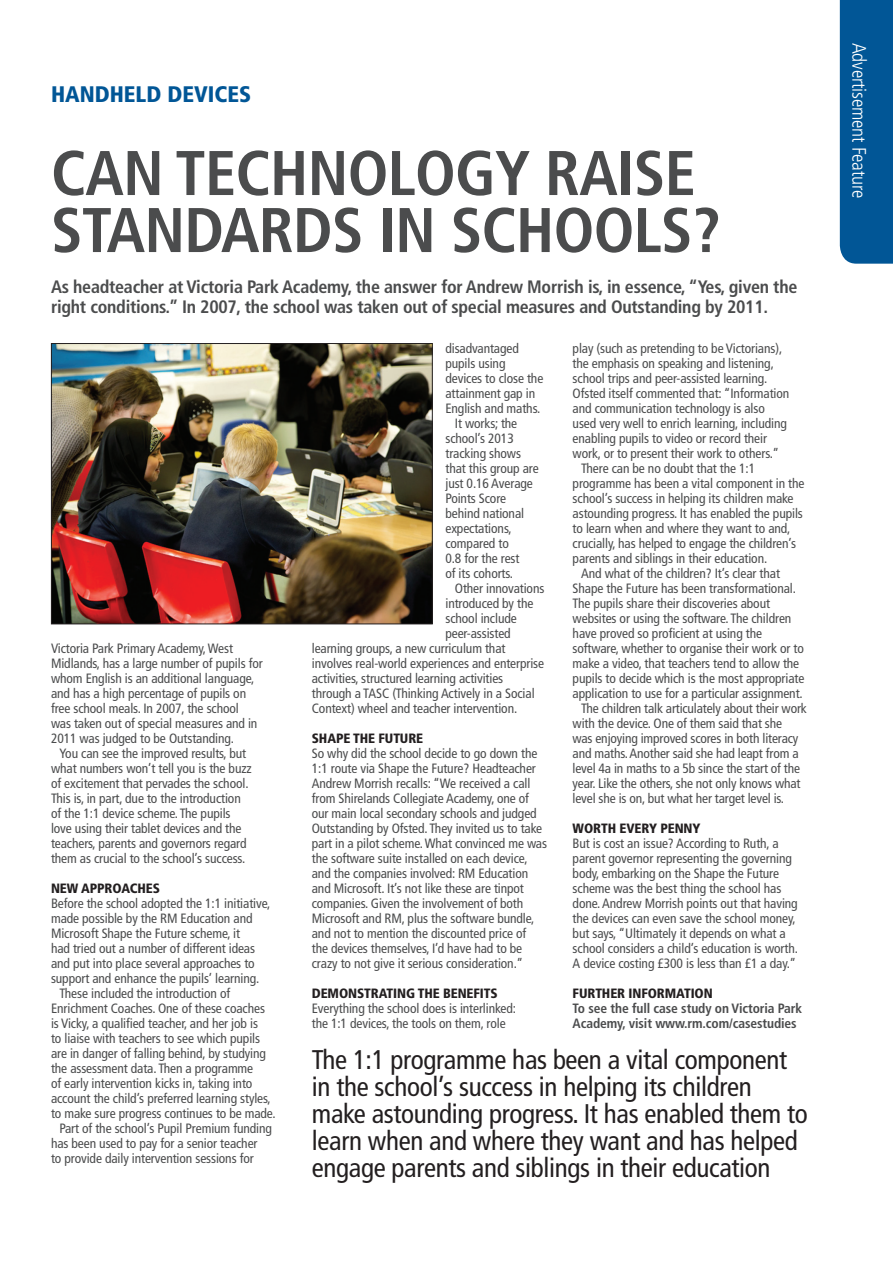
<style>
.page{position:relative;width:893px;height:1263px;background:#fff}
.page>*{position:absolute;margin:0;border:0;box-sizing:border-box;transform-origin:0 0}
.t1{font:700 condensed 63px/57px "Frutiger";letter-spacing:-.01em;color:#4b4c4d}
.t2{font:condensed 27px/27px "Frutiger";letter-spacing:-.01em;color:#231f20}
.t3{font:900 condensed 22.5px "Frutiger";color:#015696}
.t4{font:300 condensed 19.5px "Frutiger";letter-spacing:-.01em;color:#fff}
.t5{font:700 condensed 18px/19.5px "Frutiger";letter-spacing:-.015em;color:#4b4c4d}
.t6{font:condensed 13.5px/15px "Frutiger";letter-spacing:-.01em;color:#4b4c4d}
.t7{font:900 condensed 13.5px "Frutiger";letter-spacing:-.01em;color:#231f20}
.t8{font:700 condensed 13.5px/15px "Frutiger";letter-spacing:-.01em;color:#4b4c4d}
</style>
<div class="page">
<div style="left:840px;top:0;width:53px;height:264px;background:#015696"></div>
<img style="left:53px;top:345px;width:378px;height:277px">
<div style="left:51px;top:343px;width:382px;height:281px;border:1px solid #231f20"></div>
<h3 class="t3" style="left:51px;top:81px;width:144px">HANDHELD DEVICES</h3>
<h1 class="t1" style="left:51px;top:145px;width:671px">Can technology raise standards in schools?</h1>
<h3 class="t5" style="left:51px;top:277px;width:748px">As headteacher at Victoria Park Academy, the answer for Andrew Morrish is, in essence, “Yes, given the right conditions.” In 2007, the school was taken out of special measures and Outstanding by 2011.</h3>
<p class="t6" style="left:51px;top:641px;width:213px">Victoria Park Primary Academy, West Midlands, has a large number of pupils for whom English is an additional language, and has a high percentage of pupils on free school meals. In 2007, the school<br>was taken out of special measures and in 2011 was judged to be Outstanding.</p>
<p class="t6" style="left:51px;top:746px;width:202px;text-indent:9px">You can see the improved results, but what numbers won’t tell you is the buzz of excitement that pervades the school.<br>This is, in part, due to the introduction of the 1:1 device scheme. The pupils love using their tablet devices and the teachers, parents and governors regard them as crucial to the school’s success.</p>
<p class="t7" style="left:51px;top:880px;width:110px">NEW APPROACHES</p>
<p class="t6" style="left:51px;top:896px;width:221px">Before the school adopted the 1:1 initiative,</p>
<p class="t6" style="left:51px;top:911px;width:203px">made possible by the RM Education and</p>
<p class="t6" style="left:51px;top:926px;width:191px">Microsoft Shape the Future scheme, it</p>
<p class="t6" style="left:51px;top:941px;width:206px">had tried out a number of different ideas</p>
<p class="t6" style="left:51px;top:956px;width:205px">and put into place several approaches to</p>
<p class="t6" style="left:51px;top:971px;width:210px">support and enhance the pupils’ learning.</p>
<p class="t6" style="left:60px;top:986px;width:172px">These included the introduction of</p>
<p class="t6" style="left:51px;top:1001px;width:216px">Enrichment Coaches. One of these coaches</p>
<p class="t6" style="left:51px;top:1016px;width:208px">is Vicky, a qualified teacher, and her job is</p>
<p class="t6" style="left:51px;top:1031px;width:211px">to liaise with teachers to see which pupils</p>
<p class="t6" style="left:51px;top:1046px;width:216px">are in danger of falling behind, by studying</p>
<p class="t6" style="left:51px;top:1061px;width:204px">the assessment data. Then a programme</p>
<p class="t6" style="left:51px;top:1076px;width:203px">of early intervention kicks in, taking into</p>
<p class="t6" style="left:51px;top:1091px;width:221px">account the child’s preferred learning styles,</p>
<p class="t6" style="left:51px;top:1106px;width:226px">to make sure progress continues to be made.</p>
<p class="t6" style="left:60px;top:1121px;width:214px">Part of the school’s Pupil Premium funding</p>
<p class="t6" style="left:51px;top:1136px;width:208px">has been used to pay for a senior teacher</p>
<p class="t6" style="left:51px;top:1151px;width:204px">to provide daily intervention sessions for</p>
<p class="t6" style="left:573px;top:341px;width:211px">play (such as pretending to be Victorians),</p>
<p class="t6" style="left:573px;top:356px;width:203px">the emphasis on speaking and listening,</p>
<p class="t6" style="left:573px;top:371px;width:196px">school trips and peer-assisted learning.</p>
<p class="t6" style="left:573px;top:386px;width:218px">Ofsted itself commented that: “Information</p>
<p class="t6" style="left:573px;top:401px;width:194px">and communication technology is also</p>
<p class="t6" style="left:573px;top:416px;width:216px">used very well to enrich learning, including</p>
<p class="t6" style="left:573px;top:431px;width:196px">enabling pupils to video or record their</p>
<p class="t6" style="left:573px;top:446px;width:208px">work, or to present their work to others.”</p>
<p class="t6" style="left:581px;top:461px;width:176px">There can be no doubt that the 1:1</p>
<p class="t6" style="left:573px;top:476px;width:233px">programme has been a vital component in the</p>
<p class="t6" style="left:573px;top:491px;width:222px">school’s success in helping its children make</p>
<p class="t6" style="left:573px;top:506px;width:232px">astounding progress. It has enabled the pupils</p>
<p class="t6" style="left:573px;top:521px;width:219px">to learn when and where they want to and,</p>
<p class="t6" style="left:573px;top:536px;width:225px">crucially, has helped to engage the children’s</p>
<p class="t6" style="left:573px;top:551px;width:196px">parents and siblings in their education.</p>
<p class="t6" style="left:581px;top:566px;width:200px">And what of the children? It’s clear that</p>
<p class="t6" style="left:573px;top:581px;width:225px">Shape the Future has been transformational.</p>
<p class="t6" style="left:573px;top:596px;width:199px">The pupils share their discoveries about</p>
<p class="t6" style="left:573px;top:611px;width:220px">websites or using the software. The children</p>
<p class="t6" style="left:573px;top:626px;width:191px">have proved so proficient at using the</p>
<p class="t6" style="left:573px;top:641px;width:233px">software, whether to organise their work or to</p>
<p class="t6" style="left:573px;top:656px;width:228px">make a video, that teachers tend to allow the</p>
<p class="t6" style="left:573px;top:671px;width:233px">pupils to decide which is the most appropriate</p>
<p class="t6" style="left:573px;top:686px;width:232px">application to use for a particular assignment.</p>
<p class="t6" style="left:581px;top:701px;width:227px">The children talk articulately about their work</p>
<p class="t6" style="left:573px;top:716px;width:211px">with the device. One of them said that she</p>
<p class="t6" style="left:573px;top:731px;width:227px">was enjoying improved scores in both literacy</p>
<p class="t6" style="left:573px;top:746px;width:227px">and maths. Another said she had leapt from a</p>
<p class="t6" style="left:573px;top:761px;width:229px">level 4a in maths to a 5b since the start of the</p>
<p class="t6" style="left:573px;top:776px;width:229px">year. Like the others, she not only knows what</p>
<p class="t6" style="left:573px;top:791px;width:213px">level she is on, but what her target level is.</p>
<p class="t7" style="left:573px;top:820px;width:129px">WORTH EVERY PENNY</p>
<p class="t6" style="left:573px;top:836px;width:227px">But is cost an issue? According to Ruth, a parent governor representing the governing body, embarking on the Shape the Future scheme was the best thing the school has done. Andrew Morrish points out that having the devices can even save the school money, but says, “Ultimately it depends on what a school considers a child’s education is worth.<br>A device costing £300 is less than £1 a day.”</p>
<p class="t7" style="left:573px;top:985px;width:15px">FURTHER</p>
<p class="t7" style="left:629px;top:985px;width:29px">INFORMATIO</p>
<p class="t7" style="left:704px;top:985px;width:11px">N</p>
<p class="t8" style="left:573px;top:1001px;width:231px">To see the full case study on Victoria Park<br>Academy, visit www.rm.com/casestudies</p>
<h2 class="t2" style="left:312px;top:1046px;width:498px">The 1:1 programme has been a vital component in the school’s success in helping its children make astounding progress. It has enabled them to learn when and where they want and has helped engage parents and siblings in their education</h2>
<p class="t6" style="left:445px;top:341px;width:75px">disadvantaged</p>
<p class="t6" style="left:445px;top:356px;width:62px">pupils using</p>
<p class="t6" style="left:445px;top:371px;width:99px">devices to close the</p>
<p class="t6" style="left:445px;top:386px;width:91px">attainment gap in</p>
<p class="t6" style="left:445px;top:401px;width:96px">English and maths.</p>
<p class="t6" style="left:455px;top:416px;width:64px">It works; the</p>
<p class="t6" style="left:445px;top:431px;width:70px">school’s 2013</p>
<p class="t6" style="left:445px;top:446px;width:77px">tracking shows</p>
<p class="t6" style="left:445px;top:461px;width:95px">that this group are</p>
<p class="t6" style="left:445px;top:476px;width:89px">just 0.16 Average</p>
<p class="t6" style="left:445px;top:491px;width:62px">Points Score</p>
<p class="t6" style="left:445px;top:506px;width:80px">behind national</p>
<p class="t6" style="left:445px;top:521px;width:68px">expectations,</p>
<p class="t6" style="left:445px;top:536px;width:65px">compared to</p>
<p class="t6" style="left:445px;top:551px;width:76px">0.8 for the rest</p>
<p class="t6" style="left:445px;top:566px;width:69px">of its cohorts.</p>
<p class="t6" style="left:455px;top:581px;width:91px">Other innovations</p>
<p class="t6" style="left:445px;top:596px;width:89px">introduced by the</p>
<p class="t6" style="left:445px;top:611px;width:73px">school include</p>
<p class="t6" style="left:445px;top:626px;width:67px">peer-assisted</p>
<p class="t6" style="left:312px;top:641px;width:195px">learning groups, a new curriculum that</p>
<p class="t6" style="left:312px;top:656px;width:234px">involves real-world experiences and enterprise</p>
<p class="t6" style="left:312px;top:671px;width:193px">activities, structured learning activities</p>
<p class="t6" style="left:312px;top:686px;width:224px">through a TASC (Thinking Actively in a Social</p>
<p class="t6" style="left:312px;top:701px;width:207px">Context) wheel and teacher intervention.</p>
<p class="t7" style="left:312px;top:730px;width:113px">SHAPE THE FUTURE</p>
<p class="t6" style="left:312px;top:746px;width:237px">So why did the school decide to go down the 1:1 route via Shape the Future? Headteacher Andrew Morrish recalls: “We received a call from Shirelands Collegiate Academy, one of our main local secondary schools and judged Outstanding by Ofsted. They invited us to take part in a pilot scheme. What convinced me was the software suite installed on each device, and the companies involved: RM Education and Microsoft. It’s not like these are tinpot companies. Given the involvement of both Microsoft and RM, plus the software bundle, and not to mention the discounted price of<br>the devices themselves, I’d have had to be crazy to not give it serious consideration.”</p>
<p class="t7" style="left:312px;top:985px;width:187px">DEMONSTRATING THE BENEFITS</p>
<p class="t6" style="left:312px;top:1001px;width:206px">Everything the school does is interlinked: the 1:1 devices, the tools on them, role</p>
<h3 class="t4" style="left:870px;top:43px;width:157px;rotate:90deg">Advertisement Feature</h3>
</div>
